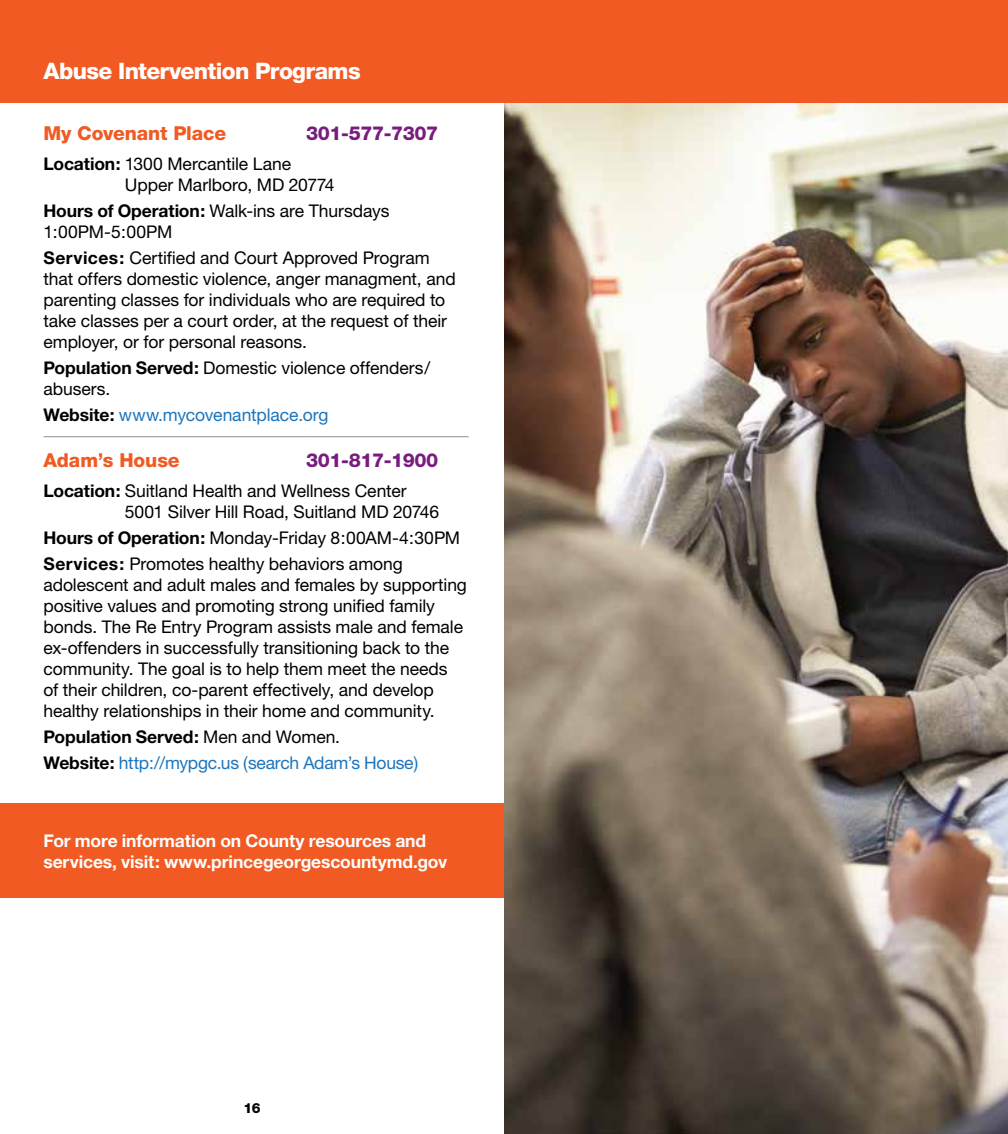
<style>
.page{position:relative;width:1008px;height:1134px;background:#fff}
.page>*{position:absolute;margin:0;border:0;box-sizing:border-box;transform-origin:0 0}
.t1{font:800 22.75px "Helvetica Neue";letter-spacing:-.03em;color:#fff}
.t2{font:800 19.25px "Helvetica Neue";letter-spacing:-.005em;color:#f15a22}
.t3{font:800 19.25px "Helvetica Neue";letter-spacing:-.02em;color:#781d7d}
.t4{font:17.5px/21px "Helvetica Neue";letter-spacing:-.005em;color:#000}
.t5{font:17.5px/26.1px "Helvetica Neue";letter-spacing:-.015em;color:#1c75bc}
.t6{font:700 17.5px/21px "Helvetica Neue";letter-spacing:-.01em;color:#fff}
.t7{font:800 14px "Helvetica Neue";color:#000}
.s1{font-weight:700}
.s2{font-weight:700;color:#000}
.s3{color:#000}
</style>
<div class="page">
<img style="left:504px;top:102px;width:504px;height:1032px">
<div style="left:0;top:0;width:504px;height:102px;background:#f15a22"></div>
<hr style="left:43px;top:436px;width:263px;height:1px;background:#8e9092">
<hr style="left:306px;top:436px;width:163px;height:1px;background:#8e9092">
<div style="left:0;top:803px;width:504px;height:95px;background:#f15a22"></div>
<div style="left:504px;top:0;width:504px;height:102px;background:#f15a22"></div>
<h1 class="t1" style="left:43px;top:57px;width:319px">Abuse Intervention Programs</h1>
<p class="t2" style="left:43px;top:122px;width:184px">My Covenant Place</p>
<p class="t3" style="left:306px;top:122px;width:134px">301-577-7307</p>
<p class="t4" style="left:125px;top:153px;width:211px;text-indent:-81px"><span class="s1">Location:</span> 1300 Mercantile Lane<br>Upper Marlboro, MD 20774</p>
<p class="t4" style="left:43px;top:200px;width:348px"><span class="s1">Hours of Operation:</span> Walk-ins are Thursdays<br>1:00PM-5:00PM</p>
<p class="t4" style="left:43px;top:247px;width:414px"><span class="s1">Services:</span> Certified and Court Approved Program that offers domestic violence, anger managment, and parenting classes for individuals who are required to take classes per a court order, at the request of their employer, or for personal reasons.</p>
<p class="t4" style="left:43px;top:357px;width:388px"><span class="s1">Population Served:</span> Domestic violence offenders/ abusers.</p>
<p class="t5" style="left:43px;top:401px;width:287px"><span class="s2">Website:</span> www.mycovenantplace.org</p>
<p class="t2" style="left:43px;top:449px;width:138px">Adam’s House</p>
<p class="t3" style="left:306px;top:449px;width:134px">301-817-1900</p>
<p class="t4" style="left:125px;top:480px;width:316px;text-indent:-81px"><span class="s1">Location:</span> Suitland Health and Wellness Center<br>5001 Silver Hill Road, Suitland MD 20746</p>
<p class="t4" style="left:43px;top:524px;width:418px;line-height:26.1px"><span class="s1">Hours of Operation:</span> Monday-Friday 8:00AM-4:30PM<br><span class="s1">Services:</span> Promotes healthy behaviors among</p>
<p class="t4" style="left:43px;top:574px;width:425px">adolescent and adult males and females by supporting positive values and promoting strong unified family bonds. The Re Entry Program assists male and female ex-offenders in successfully transitioning back to the community. The goal is to help them meet the needs of their children, co-parent effectively, and develop healthy relationships in their home and community.</p>
<p class="t5" style="left:43px;top:723px;width:376px"><span class="s2">Population Served:</span> <span class="s3">Men and Women.<br></span><span class="s2">Website:</span> http://mypgc.us (search Adam’s House)</p>
<p class="t6" style="left:43px;top:830px;width:405px">For more information on County resources and services, visit: www.princegeorgescountymd.gov</p>
<p class="t7" style="left:243px;top:1100px;width:19px">16</p>
</div>
